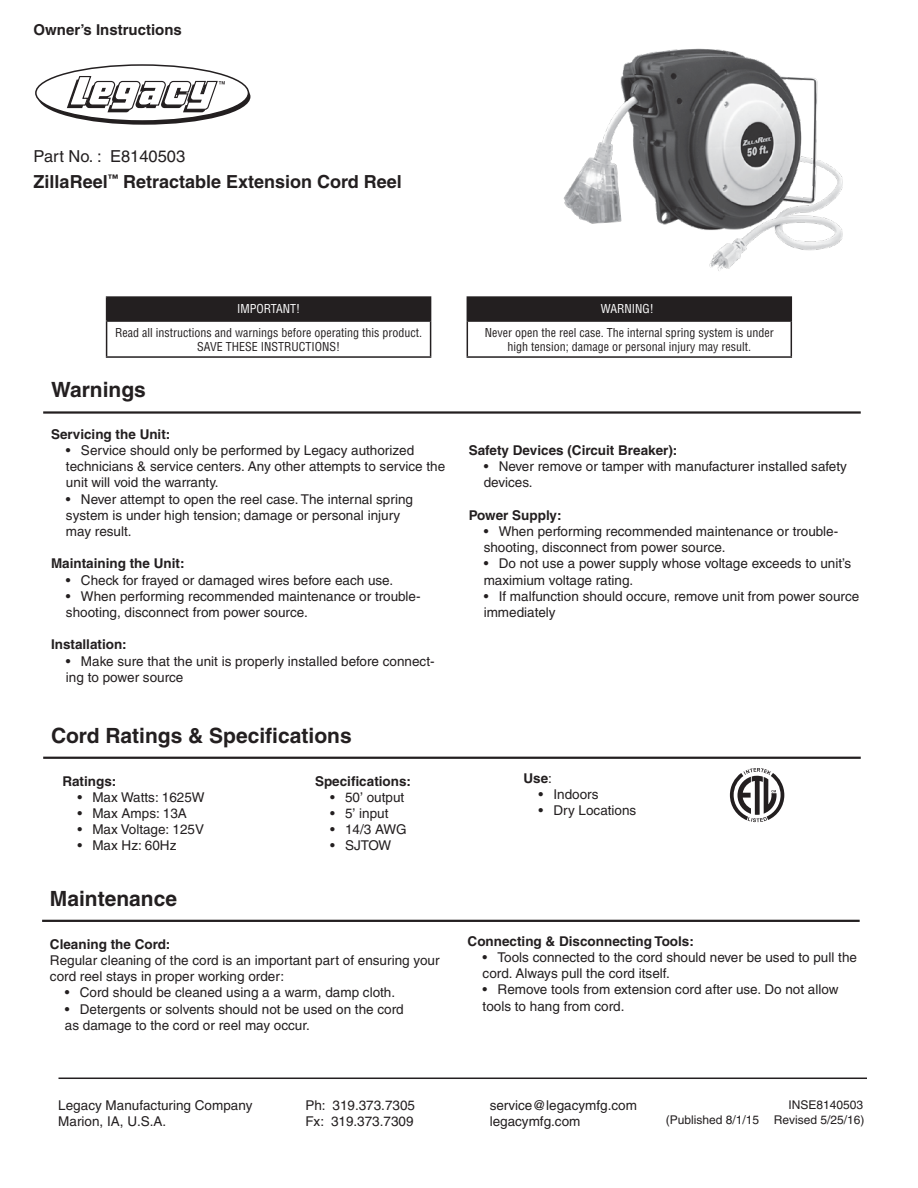
<style>
.page{position:relative;width:918px;height:1188px;background:#fff}
.page>*{position:absolute;margin:0;border:0;box-sizing:border-box;transform-origin:0 0}
.t1{font:700 21px "Helvetica";color:#231f20}
.t2{font:700 18px "Helvetica";color:#231f20}
.t3{font:16.5px "Helvetica";color:#231f20}
.t4{font:700 15px "Helvetica";color:#231f20}
.t5{font:13.5px/16.2px "Helvetica";color:#231f20}
.t6{font:700 13.5px "Helvetica";color:#231f20}
.t7{font:condensed 12px/14.4px "Helvetica";color:#231f20;text-align:center}
.t8{font:12px/15px "Helvetica";color:#231f20;text-align:right}
.t9{font:condensed 12px "Helvetica";color:#fff}
.s1{color:#fff}
.s2{font-weight:400}
</style>
<div class="page">
<img style="left:563px;top:48px;width:280px;height:223px">
<div style="left:38px;top:69px;width:212px;height:55px;background:#231f20;border-radius:50%"></div>
<div style="left:36px;top:65px;width:212px;height:56px;background:#fff;border-radius:50%"></div>
<div style="left:35px;top:64px;width:214px;height:58px;border:2px solid #231f20;border-radius:50%"></div>
<svg style="left:67px;top:75px;width:158px;height:37px"></svg>
<hr style="left:58px;top:1078px;width:809px;height:1px;background:#231f20">
<hr style="left:43px;top:411px;width:818px;height:3px;background:#231f20">
<div style="left:107px;top:297px;width:324px;height:24px;background:#231f20"></div>
<hr style="left:106px;top:296px;width:325px;height:2px;background:#231f20">
<svg style="left:106px;top:298px;width:1px;height:22px"></svg>
<hr style="left:106px;top:320px;width:325px;height:2px;background:#231f20">
<hr style="left:106px;top:322px;width:1px;height:34px;background:#231f20">
<hr style="left:430px;top:322px;width:1px;height:34px;background:#231f20">
<hr style="left:106px;top:356px;width:325px;height:2px;background:#231f20">
<div style="left:467px;top:297px;width:324px;height:24px;background:#231f20"></div>
<hr style="left:467px;top:296px;width:325px;height:2px;background:#231f20">
<svg style="left:791px;top:298px;width:1px;height:22px"></svg>
<hr style="left:467px;top:320px;width:325px;height:2px;background:#231f20">
<hr style="left:467px;top:322px;width:1px;height:34px;background:#231f20">
<hr style="left:791px;top:322px;width:1px;height:34px;background:#231f20">
<hr style="left:467px;top:356px;width:325px;height:2px;background:#231f20">
<hr style="left:43px;top:757px;width:818px;height:2px;background:#231f20">
<hr style="left:42px;top:920px;width:818px;height:2px;background:#231f20">
<svg style="left:730px;top:768px;width:54px;height:54px"></svg>
<p class="t4" style="left:34px;top:21px;width:150px">Owner’s Instructions</p>
<p class="t3" style="left:34px;top:146px;width:153px">Part No. : E8140503</p>
<h2 class="t2" style="left:34px;top:170px;width:370px">ZillaReel<sup>™</sup> Retractable Extension Cord Reel</h2>
<p class="t9" style="left:237px;top:301px;width:65px">IMPORTANT!</p>
<p class="t7" style="left:115px;top:325px;width:308px">Read all instructions and warnings before operating this product.<br>SAVE THESE INSTRUCTIONS!</p>
<h1 class="t1" style="left:51px;top:377px;width:96px">Warnings</h1>
<p class="t6" style="left:51px;top:426px;width:121px">Servicing the Unit:</p>
<p class="t5" style="left:66px;top:442px;width:381px">• Service should only be performed by Legacy authorized technicians &amp; service centers. Any other attempts to service the unit will void the warranty.</p>
<p class="t5" style="left:66px;top:491px;width:349px">• Never attempt to open the reel case. The internal spring system is under high tension; damage or personal injury may result.</p>
<p class="t6" style="left:51px;top:555px;width:135px">Maintaining the Unit:</p>
<p class="t5" style="left:66px;top:572px;width:329px">• Check for frayed or damaged wires before each use.</p>
<p class="t5" style="left:66px;top:588px;width:356px">• When performing recommended maintenance or trouble&shy;shooting, disconnect from power source.</p>
<p class="t6" style="left:51px;top:636px;width:77px">Installation:</p>
<p class="t5" style="left:66px;top:653px;width:370px">• Make sure that the unit is properly installed before connect&shy;ing to power source</p>
<h1 class="t1" style="left:51px;top:722px;width:302px">Cord Ratings &amp; Specifications</h1>
<p class="t6" style="left:62px;top:773px;width:55px">Ratings:</p>
<p class="t5" style="left:77px;top:789px;width:129px">• Max Watts: 1625W</p>
<p class="t5" style="left:77px;top:805px;width:111px">• Max Amps: 13A</p>
<p class="t5" style="left:77px;top:821px;width:128px">• Max Voltage: 125V</p>
<p class="t5" style="left:77px;top:838px;width:101px">• Max Hz: 60Hz</p>
<p class="t6" style="left:315px;top:773px;width:98px">Specifications:</p>
<p class="t5" style="left:330px;top:789px;width:76px">• 50’ output</p>
<p class="t5" style="left:330px;top:805px;width:60px">• 5’ input</p>
<p class="t5" style="left:330px;top:821px;width:78px">• 14/3 AWG</p>
<p class="t5" style="left:330px;top:838px;width:63px">• SJTOW</p>
<h1 class="t1" style="left:50px;top:885px;width:129px">Maintenance</h1>
<p class="t6" style="left:50px;top:936px;width:122px">Cleaning the Cord:</p>
<p class="t5" style="left:50px;top:952px;width:391px">Regular cleaning of the cord is an important part of ensuring your cord reel stays in proper working order:</p>
<p class="t5" style="left:65px;top:984px;width:332px">• Cord should be cleaned using a a warm, damp cloth.</p>
<p class="t5" style="left:65px;top:1001px;width:340px">• Detergents or solvents should not be used on the cord as damage to the cord or reel may occur.</p>
<p class="t7" style="left:485px;top:296px;width:290px;line-height:24px"><span class="s1">WARNING!</span>!<br>Never open the reel case. The internal spring system is under</p>
<p class="t7" style="left:507px;top:339px;width:245px">high tension; damage or personal injury may result.</p>
<p class="t6" style="left:469px;top:442px;width:210px">Safety Devices (Circuit Breaker):</p>
<p class="t5" style="left:484px;top:458px;width:365px">• Never remove or tamper with manufacturer installed safety devices.</p>
<p class="t6" style="left:469px;top:507px;width:94px">Power Supply:</p>
<p class="t5" style="left:484px;top:523px;width:356px">• When performing recommended maintenance or trouble&shy;shooting, disconnect from power source.</p>
<p class="t5" style="left:484px;top:556px;width:369px">• Do not use a power supply whose voltage exceeds to unit’s maximium voltage rating.</p>
<p class="t5" style="left:484px;top:588px;width:377px">• If malfunction should occure, remove unit from power source immediately</p>
<p class="t6" style="left:523px;top:770px;width:30px">Use<span class="s2">:</span></p>
<p class="t5" style="left:538px;top:786px;width:62px">• Indoors</p>
<p class="t5" style="left:538px;top:802px;width:99px">• Dry Locations</p>
<p class="t6" style="left:468px;top:933px;width:228px">Connecting &amp; Disconnecting Tools:</p>
<p class="t5" style="left:483px;top:949px;width:376px">• Tools connected to the cord should never be used to pull the cord. Always pull the cord itself.</p>
<p class="t5" style="left:483px;top:981px;width:357px">• Remove tools from extension cord after use. Do not allow tools to hang from cord.</p>
<p class="t5" style="left:58px;top:1097px;width:196px">Legacy Manufacturing Company<br>Marion, IA, U.S.A.</p>
<p class="t5" style="left:305px;top:1097px;width:111px">Ph: 319.373.7305<br>Fx: 319.373.7309</p>
<p class="t5" style="left:490px;top:1097px;width:149px">service@legacymfg.com legacymfg.com</p>
<p class="t8" style="left:666px;top:1097px;width:200px">INSE8140503<br>(Published 8/1/15 Revised 5/25/16)</p>
</div>
